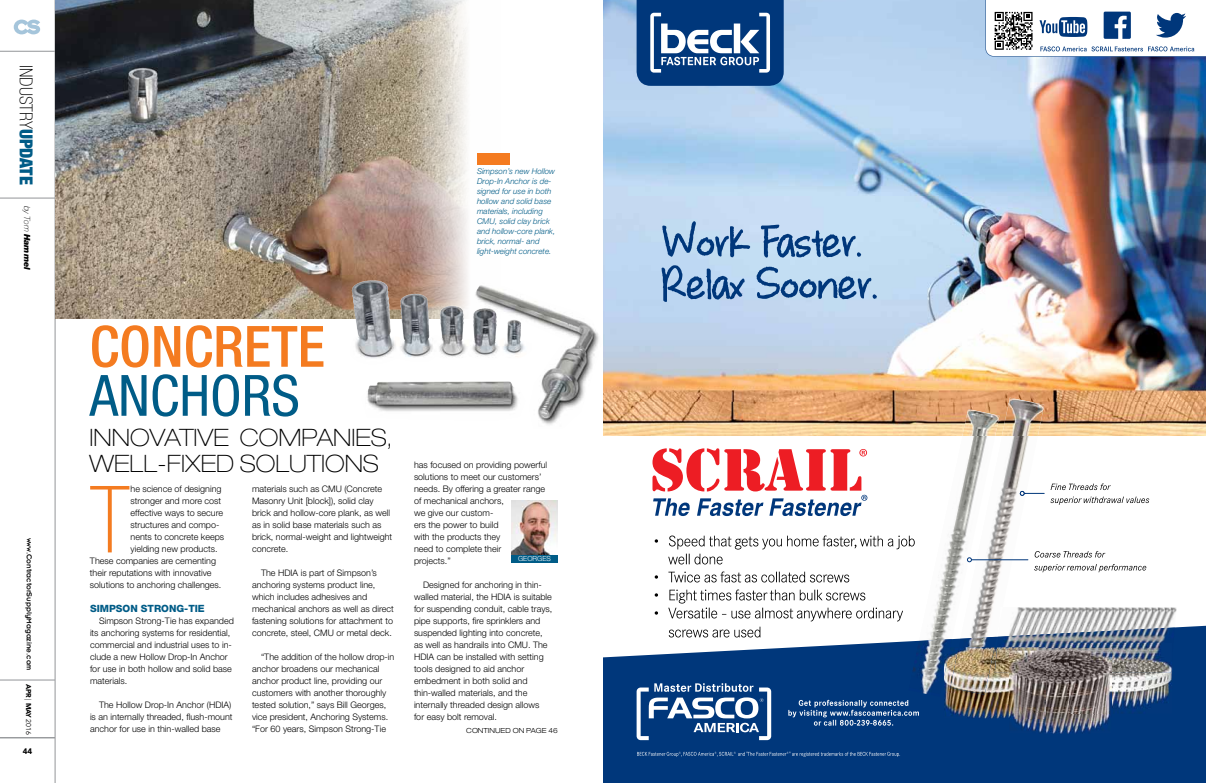
<style>
.page{position:relative;width:1206px;height:783px;background:#fff}
.page>*{position:absolute;margin:0;border:0;box-sizing:border-box;transform-origin:0 0}
.t1{font:100 condensed 93px "Helvetica Neue LT Std";color:#f47b20}
.t2{font:500 condensed 57px "Helvetica Neue LT Std";color:#f47b20}
.t3{font:condensed 57px "Helvetica Neue LT Std";color:#005c87}
.t4{font:100 expanded 24px/26px "Helvetica Neue LT Std";color:#000}
.t5{font:100 condensed 18px "Helvetica Neue LT Std";color:#000}
.t6{font:800 10px "Helvetica Neue LT Std";color:#005c87}
.t7{font:300 9px/12px "Helvetica Neue LT Std";color:#000}
.t8{font:italic 300 8px/10px "Helvetica Neue LT Std";color:#005c87}
.t9{font:8px "Insignia LT Std";color:#000}
.t10{font:900 8px "Avenir LT Std";color:#000}
.t11{font:300 expanded 7px "Helvetica Neue LT Std";color:#000}
.t12{font:900 7px "Avenir LT Std";color:#000}
.t13{font:300 7px "Helvetica Neue LT Std";color:#fff}
.s1{font-weight:900;color:#005c87}
.s2{font-weight:300}
.s3{font-weight:400}
</style>
<div class="page">
<svg style="left:14px;top:20px;width:26px;height:14px"></svg>
<hr style="left:0;top:680px;width:55px;height:1px;background:#939598">
<hr style="left:0;top:51px;width:55px;height:1px;background:#939598">
<hr style="left:55px;top:0;width:1px;height:783px;background:#939598">
<hr style="left:0;top:738px;width:55px;height:1px;background:#939598">
<hr style="left:0;top:198px;width:55px;height:1px;background:#939598">
<img style="left:55px;top:0;width:446px;height:318px">
<div style="left:477px;top:153px;width:33px;height:11px;background:#f47b20"></div>
<img style="left:603px;top:0;width:603px;height:436px">
<svg style="left:603px;top:626px;width:603px;height:157px;background:#1d4d8a"></svg>
<svg style="left:655px;top:539px;width:3px;height:4px"></svg>
<svg style="left:668px;top:536px;width:247px;height:28px"></svg>
<svg style="left:655px;top:575px;width:3px;height:4px"></svg>
<svg style="left:668px;top:572px;width:181px;height:10px"></svg>
<svg style="left:655px;top:593px;width:3px;height:4px"></svg>
<svg style="left:655px;top:611px;width:3px;height:4px"></svg>
<svg style="left:668px;top:590px;width:235px;height:31px"></svg>
<svg style="left:669px;top:627px;width:92px;height:10px"></svg>
<svg style="left:662px;top:221px;width:199px;height:37px;background:#91b1d4"></svg>
<svg style="left:662px;top:265px;width:215px;height:37px;background:#8daed2"></svg>
<svg style="left:652px;top:448px;width:215px;height:68px"></svg>
<img style="left:919px;top:500px;width:41px;height:141px">
<img style="left:962px;top:409px;width:37px;height:27px">
<img style="left:908px;top:639px;width:44px;height:58px">
<svg style="left:1051px;top:484px;width:60px;height:6px"></svg>
<svg style="left:1051px;top:497px;width:98px;height:8px"></svg>
<img style="left:960px;top:436px;width:75px;height:201px">
<img style="left:1002px;top:398px;width:42px;height:38px">
<img style="left:959px;top:637px;width:38px;height:10px">
<svg style="left:1020px;top:491px;width:25px;height:5px"></svg>
<svg style="left:1035px;top:551px;width:70px;height:7px"></svg>
<svg style="left:1034px;top:564px;width:112px;height:8px"></svg>
<hr style="left:971px;top:559px;width:57px;height:1px;background:#00377b">
<svg style="left:967px;top:557px;width:5px;height:5px"></svg>
<svg style="left:637px;top:683px;width:134px;height:57px"></svg>
<svg style="left:788px;top:700px;width:131px;height:26px;background:#315d94"></svg>
<svg style="left:637px;top:752px;width:263px;height:5px"></svg>
<img style="left:998px;top:607px;width:179px;height:30px">
<img style="left:997px;top:627px;width:178px;height:31px">
<img style="left:999px;top:607px;width:4px;height:18px">
<img style="left:1111px;top:673px;width:61px;height:41px">
<img style="left:1069px;top:643px;width:103px;height:30px">
<img style="left:944px;top:647px;width:66px;height:71px">
<img style="left:944px;top:647px;width:6px;height:30px">
<img style="left:950px;top:647px;width:44px;height:48px">
<img style="left:995px;top:647px;width:51px;height:26px">
<img style="left:1010px;top:673px;width:101px;height:61px">
<img style="left:1046px;top:649px;width:23px;height:24px">
<img style="left:1069px;top:649px;width:42px;height:65px">
<img style="left:1010px;top:649px;width:36px;height:69px">
<svg style="left:637px;top:0;width:147px;height:86px;background:#315e94"></svg>
<svg style="left:985px;top:0;width:221px;height:57px"></svg>
<img style="left:511px;top:501px;width:47px;height:54px">
<div style="left:511px;top:555px;width:47px;height:7px;background:#005c87"></div>
<img style="left:350px;top:280px;width:181px;height:78px">
<h3 class="t5" style="left:36px;top:65px;width:207px;rotate:90deg">industry<span class="s1">update</span> <sup>by</sup> <sup>Tom</sup> <sup>Hammel</sup></h3>
<p class="t9" style="left:33px;top:538px;width:135px;rotate:90deg">www.ContractorSupplyMagazine.com</p>
<p class="t12" style="left:33px;top:684px;width:52px;rotate:90deg">Apr <span class="s2">|</span> MaY <span class="s3">2016</span></p>
<p class="t10" style="left:23px;top:746px;width:11px">44</p>
<p class="t8" style="left:477px;top:166px;width:80px">Simpson’s new Hollow<br>Drop-In Anchor is de&shy;signed for use in both hollow and solid base materials, including<br>CMU, solid clay brick and hollow-core plank, brick, normal- and light-weight concrete.</p>
<h2 class="t2" style="left:90px;top:313px;width:237px">CONCRETE</h2>
<h2 class="t3" style="left:90px;top:363px;width:212px">ANCHORS</h2>
<h3 class="t4" style="left:90px;top:424px;width:304px">INNOVATIVE COMPANIES,<br>WELL-FIXED SOLUTIONS</h3>
<h1 class="t1" style="left:90px;top:468px;width:41px">T</h1>
<p class="t7" style="left:131px;top:483px;width:93px">he science of designing</p>
<p class="t7" style="left:131px;top:495px;width:92px">stronger and more cost</p>
<p class="t7" style="left:131px;top:507px;width:94px">effective ways to secure</p>
<p class="t7" style="left:131px;top:519px;width:90px">structures and compo-</p>
<p class="t7" style="left:131px;top:531px;width:95px">nents to concrete keeps</p>
<p class="t7" style="left:131px;top:543px;width:89px">yielding new products.</p>
<p class="t7" style="left:90px;top:555px;width:128px">These companies are cementing</p>
<p class="t7" style="left:90px;top:567px;width:123px">their reputations with innovative</p>
<p class="t7" style="left:90px;top:579px;width:133px">solutions to anchoring challenges.</p>
<p class="t6" style="left:90px;top:603px;width:116px">SIMPSON STRONG-TIE</p>
<p class="t7" style="left:90px;top:615px;width:145px;text-indent:9px">Simpson Strong-Tie has expanded its anchoring systems for residential, commercial and industrial uses to in&shy;clude a new Hollow Drop-In Anchor for use in both hollow and solid base materials.</p>
<p class="t7" style="left:90px;top:699px;width:144px;text-indent:9px">The Hollow Drop-In Anchor (HDIA) is an internally threaded, flush-mount anchor for use in thin-walled base</p>
<p class="t7" style="left:252px;top:483px;width:142px">materials such as CMU (Concrete<br>Masonry Unit [block]), solid clay brick and hollow-core plank, as well as in solid base materials such as brick, normal-weight and lightweight concrete.</p>
<p class="t7" style="left:252px;top:567px;width:143px;text-indent:9px">The HDIA is part of Simpson’s anchoring systems product line, which includes adhesives and mechanical anchors as well as direct fastening solutions for attachment to concrete, steel, CMU or metal deck.</p>
<p class="t7" style="left:252px;top:651px;width:144px;text-indent:9px">“The addition of the hollow drop-in anchor broadens our mechanical anchor product line, providing our customers with another thoroughly tested solution,” says Bill Georges, vice president, Anchoring Systems. “For 60 years, Simpson Strong-Tie</p>
<p class="t7" style="left:414px;top:459px;width:135px">has focused on providing powerful solutions to meet our customers’ needs. By offering a greater range of mechanical anchors,<br>we give our custom-<br>ers the power to build<br>with the products they<br>need to complete their<br>projects.”</p>
<p class="t7" style="left:414px;top:579px;width:140px;text-indent:9px">Designed for anchoring in thin&shy;walled material, the HDIA is suitable for suspending conduit, cable trays, pipe supports, fire sprinklers and suspended lighting into concrete, as well as handrails into CMU. The<br>HDIA can be installed with setting tools designed to aid anchor embedment in both solid and thin-walled materials, and the internally threaded design allows<br>for easy bolt removal.</p>
<p class="t13" style="left:518px;top:554px;width:33px">g eorg es</p>
<p class="t11" style="left:466px;top:726px;width:93px">CONTINUED ON PAGE 46</p>
</div>
